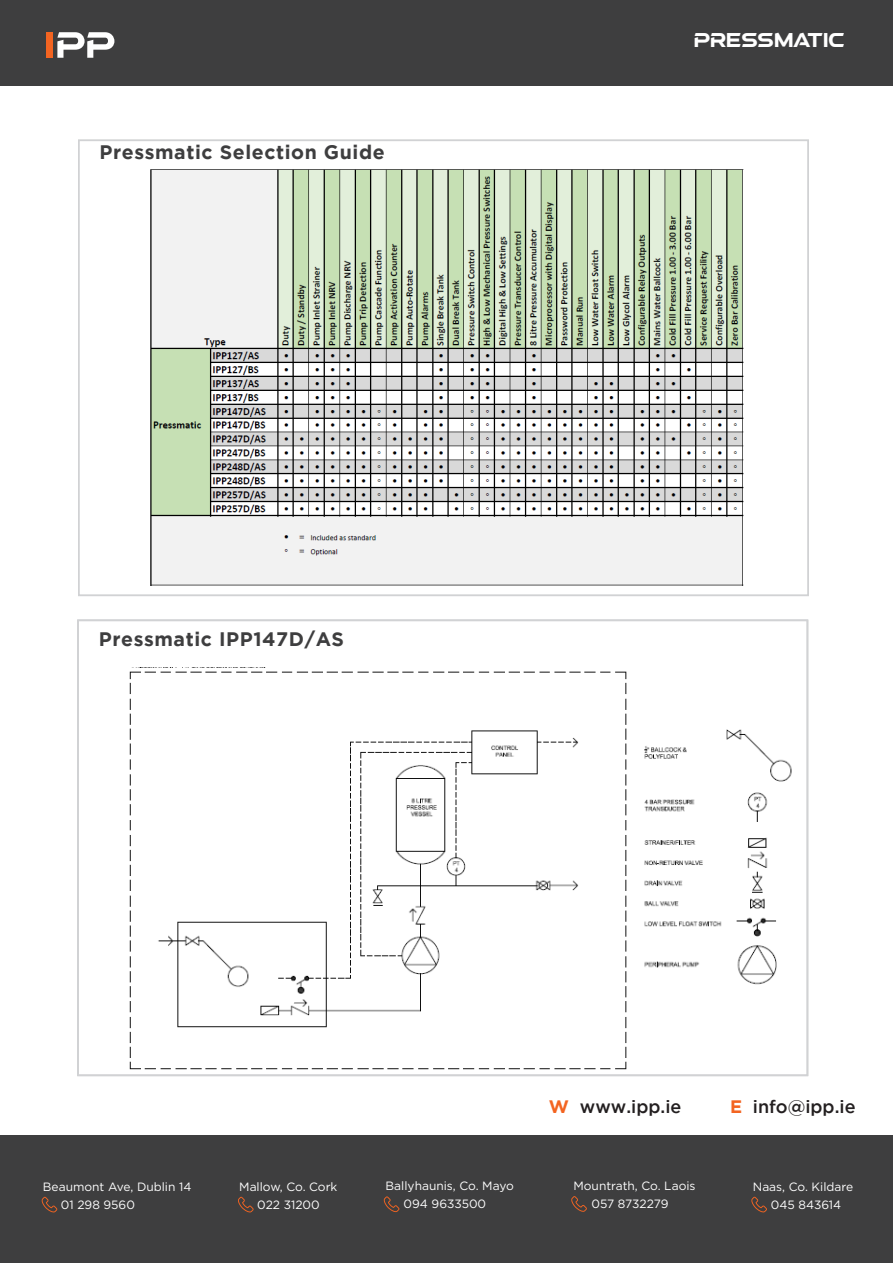
<style>
.page{position:relative;width:893px;height:1263px;background:#fff}
.page>*{position:absolute;margin:0;border:0;box-sizing:border-box;transform-origin:0 0}
.t1{font:700 19.5px "Gotham";letter-spacing:.03em;color:#3e3e3f}
.t2{font:500 18px "Gotham";color:#231f20}
.t3{font:18px "a Atmospheric";color:#fff}
.Body_text_table{font:12px "Gotham HTF";color:#fff}
.s1{font-weight:700;color:#f36421}
</style>
<div class="page">
<div style="left:0;top:0;width:893px;height:85px;background:#3e3e3f"></div>
<div style="left:46px;top:32px;width:6px;height:26px;background:#f36421"></div>
<svg style="left:57px;top:32px;width:57px;height:26px"></svg>
<div style="left:0;top:1135px;width:893px;height:128px;background:#3e3e3f"></div>
<svg style="left:238px;top:1197px;width:16px;height:15px"></svg>
<svg style="left:571px;top:1196px;width:16px;height:16px"></svg>
<svg style="left:751px;top:1197px;width:16px;height:15px"></svg>
<svg style="left:384px;top:1196px;width:15px;height:16px"></svg>
<svg style="left:42px;top:1197px;width:15px;height:15px"></svg>
<img style="left:150px;top:169px;width:593px;height:416px">
<div style="left:78px;top:140px;width:731px;height:456px;border:2px solid #d1d2d4"></div>
<div style="left:77px;top:620px;width:731px;height:456px;border:2px solid #d1d2d4"></div>
<img style="left:644px;top:729px;width:148px;height:256px">
<img style="left:129px;top:671px;width:498px;height:399px">
<p class="t1" style="left:100px;top:141px;width:287px">Pressmatic Selection Guide</p>
<p class="t3" style="left:693px;top:32px;width:152px">PRESSMATIC</p>
<p class="t1" style="left:99px;top:627px;width:247px">Pressmatic IPP147D/AS</p>
<p class="Body_text_table" style="left:43px;top:1180px;width:150px">Beaumont Ave, Dublin 14</p>
<p class="Body_text_table" style="left:61px;top:1198px;width:75px">01 298 9560</p>
<p class="Body_text_table" style="left:239px;top:1180px;width:100px">Mallow, Co. Cork</p>
<p class="Body_text_table" style="left:257px;top:1198px;width:64px">022 31200</p>
<p class="Body_text_table" style="left:386px;top:1179px;width:130px">Ballyhaunis, Co. Mayo</p>
<p class="Body_text_table" style="left:404px;top:1197px;width:84px">094 9633500</p>
<p class="t2" style="left:549px;top:1096px;width:134px"><span class="s1">W</span> www.ipp.ie</p>
<p class="t2" style="left:730px;top:1096px;width:127px"><span class="s1">E</span> info@ipp.ie</p>
<p class="Body_text_table" style="left:573px;top:1179px;width:124px">Mountrath, Co. Laois</p>
<p class="Body_text_table" style="left:591px;top:1197px;width:78px">057 8732279</p>
<p class="Body_text_table" style="left:753px;top:1180px;width:102px">Naas, Co. Kildare</p>
<p class="Body_text_table" style="left:771px;top:1198px;width:72px">045 843614</p>
</div>
